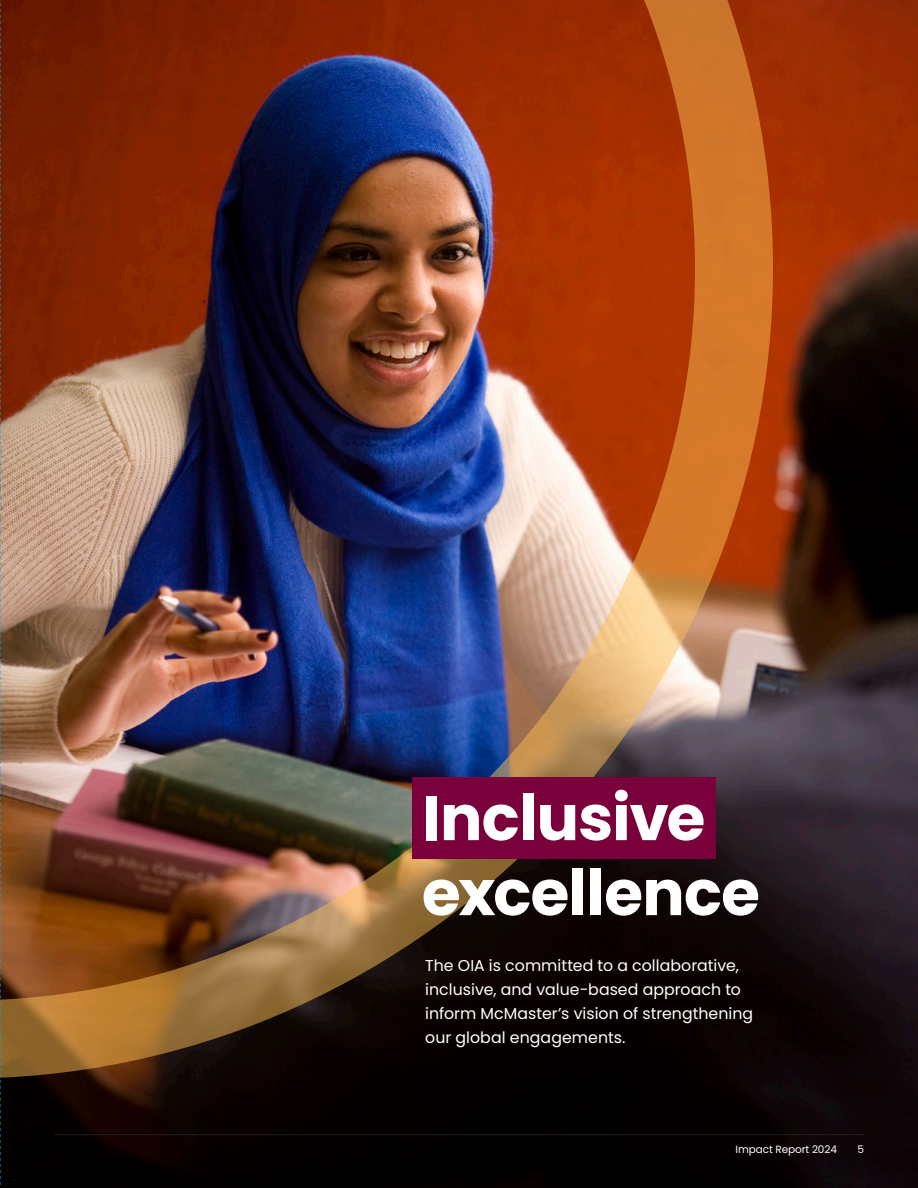
<style>
.page{position:relative;width:918px;height:1188px;background:#fff}
.page>*{position:absolute;margin:0;border:0;box-sizing:border-box;transform-origin:0 0}
.H1__chapter_starts{font:700 63px/75px "Poppins";letter-spacing:-.015em;color:#fff}
.Leads{font:15.75px/24px "Poppins";color:#fff}
.t1{font:10.5px "Poppins";letter-spacing:-.01em;color:#fff}
</style>
<div class="page">
<img style="left:1px;top:0;width:917px;height:1188px">
<img style="left:1px;top:0;width:772px;height:1079px">
<div style="left:412px;top:777px;width:304px;height:81px;background:#7a003b"></div>
<hr style="left:54px;top:1134px;width:810px;height:1px;background:#231f20">
<svg style="left:0;top:0;width:1px;height:1188px"></svg>
<p class="H1__chapter_starts" style="left:422px;top:781px;width:340px">Inclusive excellence</p>
<p class="Leads" style="left:425px;top:954px;width:329px">The OIA is committed to a collaborative, inclusive, and value-based approach to inform McMaster’s vision of strengthening our global engagements.</p>
<p class="t1" style="left:736px;top:1143px;width:103px">Impact Report 2024</p>
<p class="t1" style="left:857px;top:1143px;width:8px">5</p>
</div>
